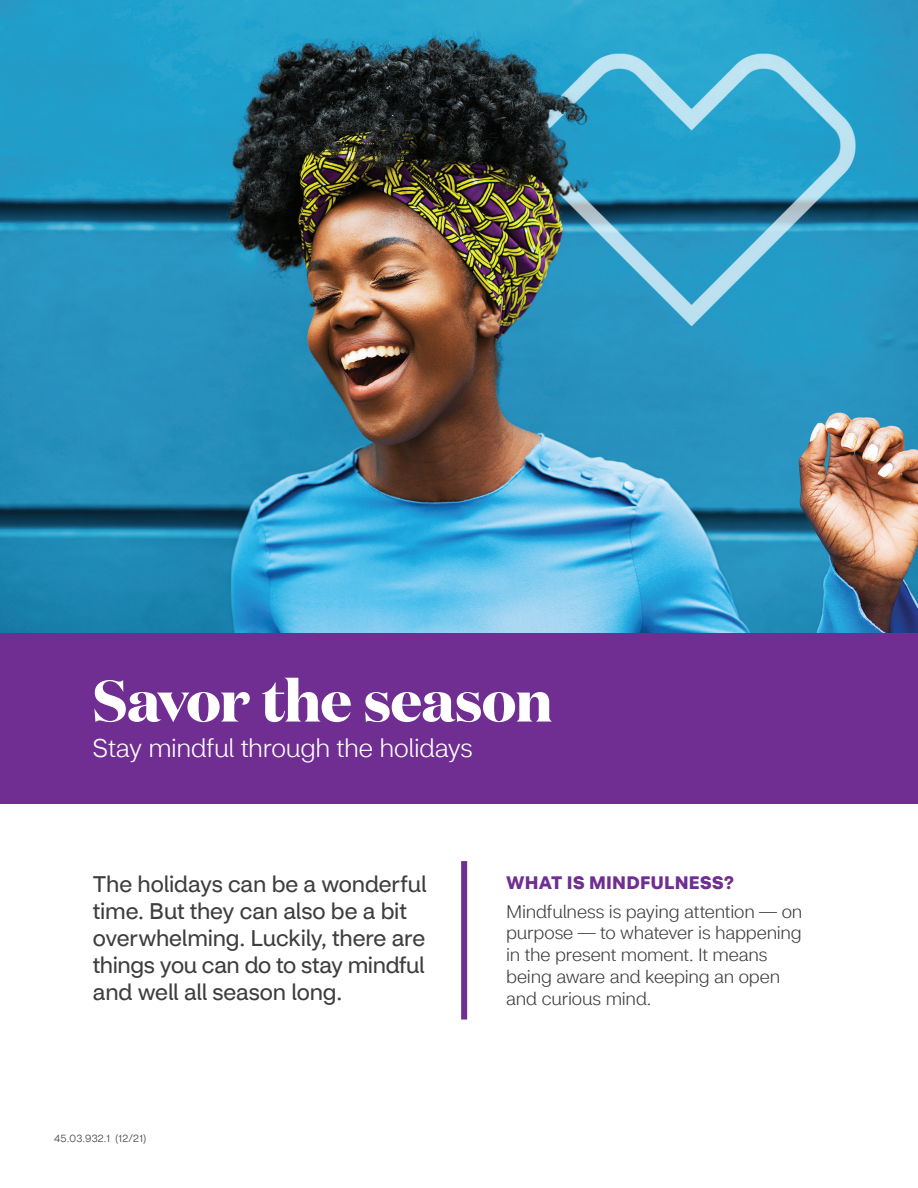
<style>
.page{position:relative;width:918px;height:1188px;background:#fff}
.page>*{position:absolute;margin:0;border:0;box-sizing:border-box;transform-origin:0 0}
.t1{font:700 58.5px "Domaine Disp";letter-spacing:-.015em;color:#fff}
.t2{font:300 25.5px "CVS Health Sans";letter-spacing:-.015em;color:#fff}
.t3{font:22.5px/27px "CVS Health Sans";letter-spacing:-.01em;color:#3e3e3f}
.t4{font:300 18px/21.8px "CVS Health Sans";letter-spacing:-.01em;color:#3e3e3f}
.t5{font:700 18px "CVS Health Sans";letter-spacing:.015em;color:#702d92}
.t6{font:300 10.5px "CVS Health Sans";letter-spacing:.02em;color:#3e3e40}
</style>
<div class="page">
<div style="left:461px;top:861px;width:6px;height:159px;background:#702d92"></div>
<img style="left:0;top:0;width:918px;height:633px">
<div style="left:0;top:633px;width:918px;height:171px;background:#702d92"></div>
<h1 class="t1" style="left:93px;top:663px;width:461px">Savor the season</h1>
<h2 class="t2" style="left:93px;top:733px;width:382px">Stay mindful through the holidays</h2>
<p class="t3" style="left:93px;top:871px;width:335px">The holidays can be a wonderful time. But they can also be a bit overwhelming. Luckily, there are things you can do to stay mindful and well all season long.</p>
<h3 class="t5" style="left:506px;top:871px;width:229px">WHAT IS MINDFULNESS?</h3>
<p class="t4" style="left:506px;top:901px;width:298px">Mindfulness is paying attention — on purpose — to whatever is happening in the present moment. It means being aware and keeping an open and curious mind.</p>
<p class="t6" style="left:54px;top:1132px;width:94px">45.03.932.1 (12/21)</p>
</div>
